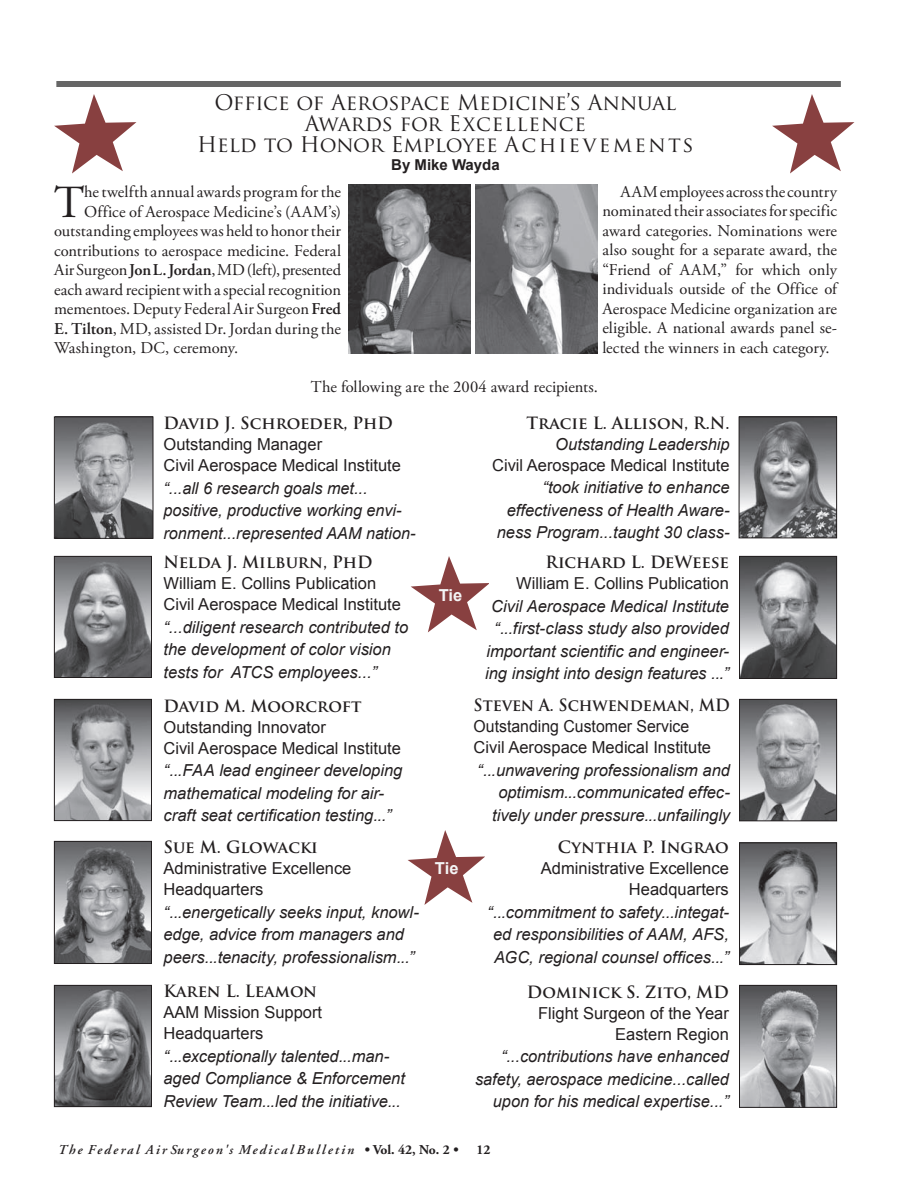
<style>
.page{position:relative;width:918px;height:1188px;background:#fff}
.page>*{position:absolute;margin:0;border:0;box-sizing:border-box;transform-origin:0 0}
.t1{font:45.9px "Adobe Garamond Pro";color:#231f20}
.t2{font:21px/21px "Trajan Pro";color:#231f20;text-align:center}
.t3{font:italic 16.5px/22.5px "Arial";color:#231f20}
.t4{font:16.5px/19.5px "Adobe Garamond Pro";color:#231f20;text-align:justify}
.t5{font:16.5px/21px "Arial";color:#231f20}
.t6{font:700 16.5px "Trajan Pro";color:#231f20}
.t7{font:16.5px/21px "Arial";color:#231f20;scale:.96 1}
.t8{font:700 16.5px "Trajan Pro";color:#231f20;scale:.96 1}
.t9{font:700 16.5px "Arial";letter-spacing:-.01em;color:#f4f5f6}
.t10{font:700 15px "Arial";color:#231f20}
.t11{font:italic 600 13.5px "Adobe Garamond";letter-spacing:.16em;color:#231f20}
.t12{font:700 13.5px "Adobe Garamond";color:#231f20}
.s1{font-weight:600}
.s2{font-weight:700;font-style:normal}
</style>
<div class="page">
<div style="left:56px;top:81px;width:785px;height:6px;background:#666"></div>
<img style="left:411px;top:556px;width:78px;height:76px">
<img style="left:772px;top:94px;width:82px;height:80px">
<img style="left:56px;top:419px;width:95px;height:118px">
<div style="left:54px;top:417px;width:99px;height:122px;border:1px solid #231f20"></div>
<img style="left:741px;top:419px;width:94px;height:117px">
<div style="left:739px;top:417px;width:98px;height:121px;border:1px solid #231f20"></div>
<img style="left:56px;top:701px;width:94px;height:118px">
<div style="left:54px;top:699px;width:98px;height:122px;border:1px solid #231f20"></div>
<img style="left:741px;top:845px;width:94px;height:118px">
<div style="left:739px;top:843px;width:98px;height:122px;border:1px solid #231f20"></div>
<img style="left:56px;top:558px;width:94px;height:118px">
<div style="left:54px;top:556px;width:98px;height:122px;border:1px solid #231f20"></div>
<img style="left:741px;top:558px;width:94px;height:119px">
<div style="left:739px;top:556px;width:98px;height:123px;border:1px solid #231f20"></div>
<img style="left:56px;top:987px;width:94px;height:118px">
<div style="left:54px;top:985px;width:98px;height:122px;border:1px solid #231f20"></div>
<img style="left:741px;top:701px;width:94px;height:118px">
<div style="left:739px;top:699px;width:98px;height:122px;border:1px solid #231f20"></div>
<img style="left:741px;top:987px;width:94px;height:119px">
<div style="left:739px;top:985px;width:98px;height:123px;border:1px solid #231f20"></div>
<img style="left:408px;top:830px;width:76px;height:75px">
<img style="left:56px;top:843px;width:94px;height:119px">
<div style="left:54px;top:841px;width:98px;height:123px;border:1px solid #231f20"></div>
<img style="left:54px;top:94px;width:82px;height:80px">
<img style="left:349px;top:184px;width:122px;height:170px">
<img style="left:476px;top:184px;width:122px;height:170px">
<p class="t2" style="left:197px;top:92px;width:498px">Office of Aerospace Medicine’s Annual<br>Awards for Excellence<br>Held to Honor Employee Achievements</p>
<p class="t10" style="left:391px;top:157px;width:110px">By Mike Wayda</p>
<h1 class="t1" style="left:54px;top:184px;width:32px">T</h1>
<p class="t4" style="left:84px;top:184px;width:258px">he twelfth annual awards program for the</p>
<p class="t4" style="left:84px;top:203px;width:258px">Office of Aerospace Medicine’s (AAM’s)</p>
<p class="t4" style="left:54px;top:223px;width:289px">outstanding employees was held to honor their</p>
<p class="t4" style="left:54px;top:242px;width:289px">contributions to aerospace medicine. Federal</p>
<p class="t4" style="left:54px;top:262px;width:289px">Air Surgeon <span class="s1">Jon L. Jordan</span>, MD (left), presented</p>
<p class="t4" style="left:54px;top:281px;width:289px">each award recipient with a special recognition</p>
<p class="t4" style="left:54px;top:301px;width:289px">mementoes. Deputy Federal Air Surgeon <span class="s1">Fred</span></p>
<p class="t4" style="left:54px;top:320px;width:289px"><span class="s1">E. Tilton</span>, MD, assisted Dr. Jordan during the</p>
<p class="t4" style="left:54px;top:340px;width:186px">Washington, DC, ceremony.</p>
<p class="t4" style="left:602px;top:183px;width:236px;text-indent:18px">AAM employees across the country nominated their associates for specific award categories. Nominations were also sought for a separate award, the “Friend of AAM,” for which only individuals outside of the Office of Aerospace Medicine organization are eligible. A national awards panel se&shy;lected the winners in each category.</p>
<p class="t4" style="left:311px;top:378px;width:289px">The following are the 2004 award recipients.</p>
<p class="t6" style="left:164px;top:414px;width:231px">David J. Schroeder, PhD</p>
<p class="t5" style="left:164px;top:434px;width:239px">Outstanding Manager<br>Civil Aerospace Medical Institute</p>
<p class="t3" style="left:164px;top:477px;width:253px">“...all 6 research goals met... positive, productive working envi&shy;ronment...represented AAM nation-</p>
<p class="t6" style="left:164px;top:553px;width:211px">Nelda J. Milburn, PhD</p>
<p class="t5" style="left:164px;top:573px;width:239px">William E. Collins Publication<br>Civil Aerospace Medical Institute</p>
<p class="t3" style="left:164px;top:616px;width:246px">“...diligent research contributed to the development of color vision tests for ATCS employees...”</p>
<p class="t6" style="left:164px;top:697px;width:200px">David M. Moorcroft</p>
<p class="t5" style="left:164px;top:717px;width:239px">Outstanding Innovator<br>Civil Aerospace Medical Institute</p>
<p class="t3" style="left:164px;top:759px;width:240px">“...FAA lead engineer developing mathematical modeling for air&shy;craft seat certification testing...”</p>
<p class="t6" style="left:164px;top:838px;width:156px">Sue M. Glowacki</p>
<p class="t5" style="left:164px;top:858px;width:189px">Administrative Excellence<br>Headquarters</p>
<p class="t3" style="left:164px;top:901px;width:257px">“...energetically seeks input, knowl&shy;edge, advice from managers and peers...tenacity, professionalism...”</p>
<p class="t6" style="left:164px;top:982px;width:155px">Karen L. Leamon</p>
<p class="t5" style="left:164px;top:1002px;width:160px">AAM Mission Support<br>Headquarters</p>
<p class="t3" style="left:164px;top:1045px;width:243px">“...exceptionally talented...man&shy;aged Compliance &amp; Enforcement<br>Review Team...led the initiative...</p>
<p class="t9" style="left:439px;top:586px;width:25px">Tie</p>
<p class="t9" style="left:435px;top:859px;width:25px">Tie</p>
<p class="t6" style="left:526px;top:414px;width:205px">Tracie L. Allison, R.N.</p>
<p class="t3" style="left:555px;top:433px;width:176px">Outstanding Leadership</p>
<p class="t5" style="left:492px;top:455px;width:239px">Civil Aerospace Medical Institute</p>
<p class="t3" style="left:497px;top:476px;width:234px;text-align:right">“took initiative to enhance effectiveness of Health Aware&shy;ness Program...taught 30 class-</p>
<p class="t6" style="left:546px;top:553px;width:185px">Richard L. DeWeese</p>
<p class="t5" style="left:516px;top:573px;width:214px">William E. Collins Publication</p>
<p class="t3" style="left:485px;top:595px;width:245px;text-align:center">Civil Aerospace Medical Institute “...first-class study also provided important scientific and engineer&shy;ing insight into design features ...”</p>
<p class="t8" style="left:474px;top:696px;width:269px">Steven A. Schwendeman, MD</p>
<p class="t7" style="left:474px;top:716px;width:249px">Outstanding Customer Service<br>Civil Aerospace Medical Institute</p>
<p class="t3" style="left:477px;top:759px;width:254px;text-align:right">“...unwavering professionalism and optimism...communicated effec&shy;tively under pressure...unfailingly</p>
<p class="t6" style="left:558px;top:838px;width:173px">Cynthia P. Ingrao</p>
<p class="t5" style="left:541px;top:858px;width:189px;text-align:right">Administrative Excellence<br>Headquarters</p>
<p class="t3" style="left:487px;top:901px;width:243px;text-align:center">“...commitment to safety...integat&shy;ed responsibilities of AAM, AFS,<br>AGC, regional counsel offices...”</p>
<p class="t6" style="left:527px;top:982px;width:203px">Dominick S. Zito, MD</p>
<p class="t5" style="left:538px;top:1003px;width:192px;text-align:right">Flight Surgeon of the Year<br>Eastern Region</p>
<p class="t3" style="left:475px;top:1045px;width:255px;text-align:right">“...contributions have enhanced safety, aerospace medicine...called upon for his medical expertise...”</p>
<p class="t11" style="left:58px;top:1144px;width:402px">The Federal Air Surgeon's Medical Bulletin <span class="s2">• Vol. 42, No. 2 •</span></p>
<p class="t12" style="left:476px;top:1144px;width:16px">12</p>
</div>
